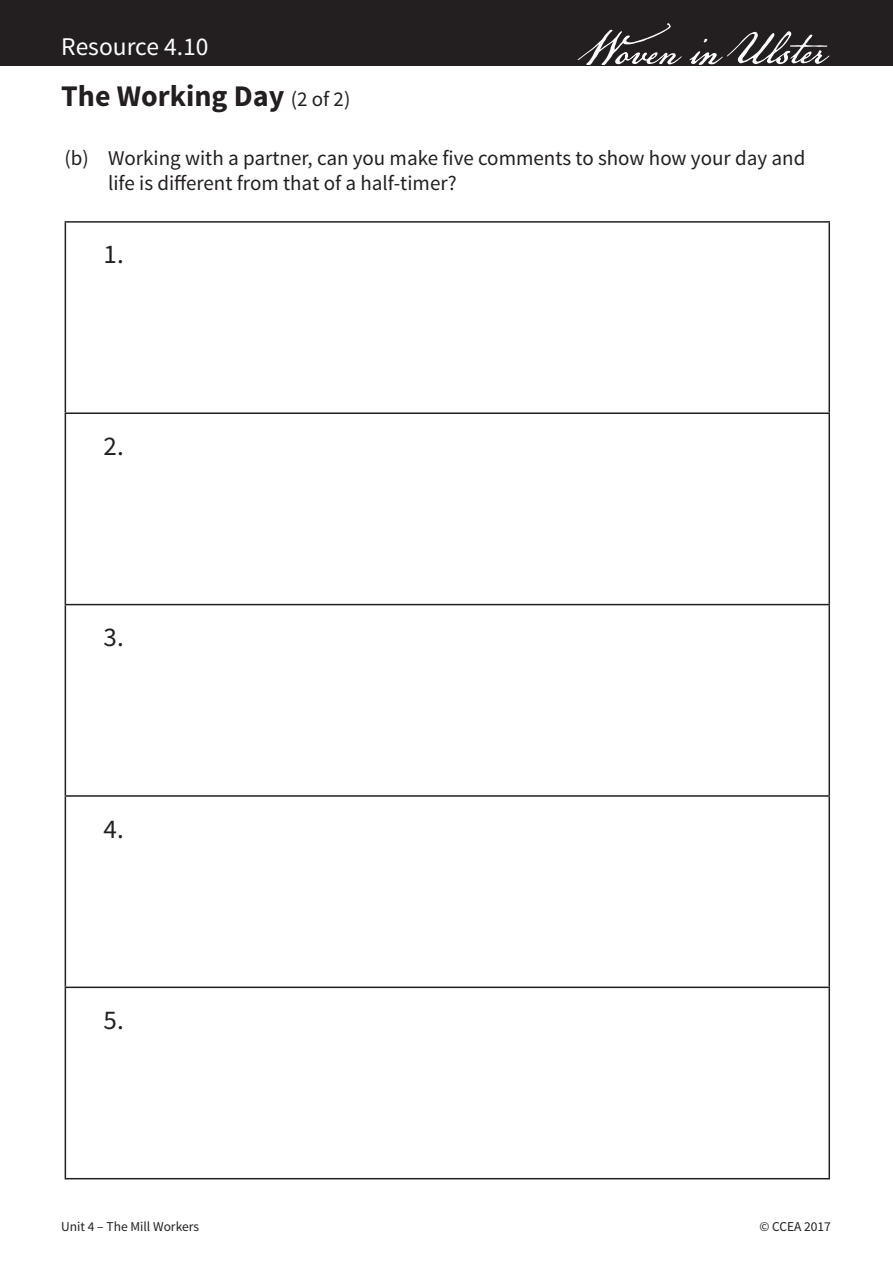
<style>
.page{position:relative;width:893px;height:1263px;background:#fff}
.page>*{position:absolute;margin:0;border:0;box-sizing:border-box;transform-origin:0 0}
.t1{font:700 30px "Source Sans Pro";color:#231f20}
.t2{font:27px "Source Sans Pro";color:#231f20}
.t3{font:25.5px "Source Sans Pro";color:#fff}
.t4{font:21px/25.2px "Source Sans Pro";color:#231f20}
.t5{font:13.5px "Source Sans Pro";color:#231f20}
.s1{font-weight:400;font-size:21px}
</style>
<div class="page">
<div style="left:0;top:0;width:893px;height:66px;background:#231f20"></div>
<svg style="left:578px;top:23px;width:104px;height:42px"></svg>
<svg style="left:689px;top:31px;width:140px;height:34px"></svg>
<hr style="left:65px;top:221px;width:765px;height:2px;background:#231f20">
<hr style="left:65px;top:223px;width:1px;height:189px;background:#231f20">
<hr style="left:828px;top:223px;width:2px;height:189px;background:#231f20">
<hr style="left:65px;top:412px;width:765px;height:2px;background:#231f20">
<hr style="left:65px;top:414px;width:1px;height:190px;background:#231f20">
<hr style="left:828px;top:414px;width:2px;height:190px;background:#231f20">
<hr style="left:65px;top:604px;width:765px;height:1px;background:#231f20">
<hr style="left:65px;top:605px;width:1px;height:190px;background:#231f20">
<hr style="left:828px;top:605px;width:2px;height:190px;background:#231f20">
<hr style="left:65px;top:795px;width:765px;height:2px;background:#231f20">
<hr style="left:65px;top:797px;width:1px;height:189px;background:#231f20">
<hr style="left:828px;top:797px;width:2px;height:189px;background:#231f20">
<hr style="left:65px;top:986px;width:765px;height:2px;background:#231f20">
<hr style="left:65px;top:988px;width:1px;height:190px;background:#231f20">
<hr style="left:828px;top:988px;width:2px;height:190px;background:#231f20">
<hr style="left:65px;top:1178px;width:765px;height:1px;background:#231f20">
<p class="t3" style="left:61px;top:31px;width:149px">Resource 4.10</p>
<h1 class="t1" style="left:61px;top:77px;width:291px">The Working Day <span class="s1">(2 of 2)</span></h1>
<p class="t4" style="left:108px;top:145px;width:699px;text-indent:-43px">(b) Working with a partner, can you make five comments to show how your day and life is different from that of a half-timer?</p>
<p class="t2" style="left:104px;top:238px;width:22px">1.</p>
<p class="t2" style="left:104px;top:429px;width:22px">2.</p>
<p class="t2" style="left:104px;top:620px;width:22px">3.</p>
<p class="t2" style="left:104px;top:812px;width:22px">4.</p>
<p class="t2" style="left:104px;top:1003px;width:22px">5.</p>
<p class="t5" style="left:61px;top:1218px;width:139px">Unit 4 – The Mill Workers</p>
<p class="t5" style="left:759px;top:1218px;width:73px">© CCEA 2017</p>
</div>
